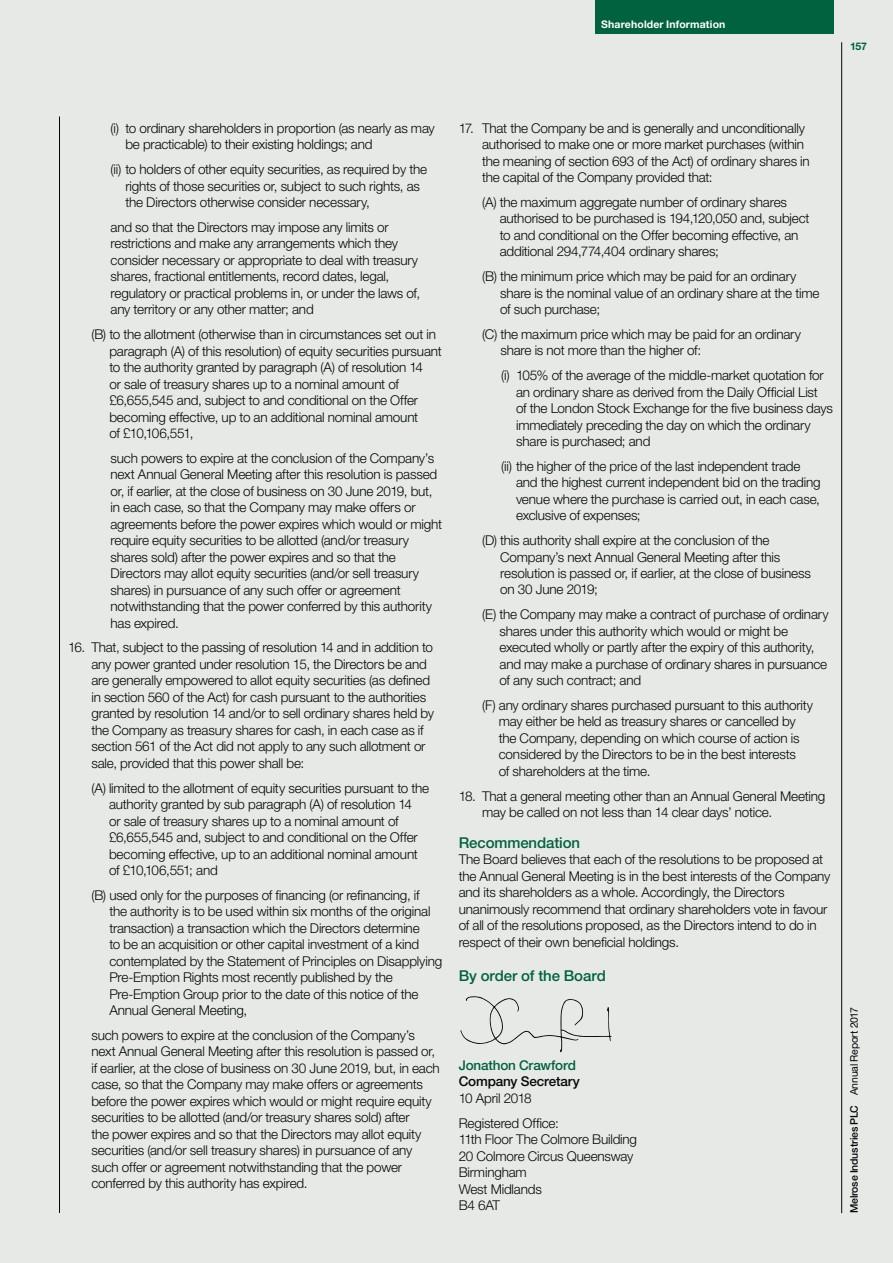
<style>
.page{position:relative;width:893px;height:1263px;background:#e6e9e5}
.page>*{position:absolute;margin:0;border:0;box-sizing:border-box;transform-origin:0 0}
.t1{font:500 15px "Helvetica Neue LT Std";letter-spacing:-.005em;color:#00623f}
.t2{font:300 13.5px/16.5px "Helvetica Neue LT Std";letter-spacing:-.015em;color:#040809}
.t3{font:500 13.5px "Helvetica Neue LT Std";letter-spacing:-.015em;color:#00623f}
.t4{font:500 13.5px "Helvetica Neue LT Std";letter-spacing:-.01em;color:#040809}
.t5{font:500 10.5px "Helvetica Neue LT Std";letter-spacing:-.02em;color:#040809}
.t6{font:700 10.5px "Helvetica Neue LT Std";letter-spacing:.015em;color:#fff}
.t7{font:700 10.5px "Helvetica Neue LT Std";color:#00623f}
.s1{font-weight:400}
</style>
<div class="page">
<hr style="left:59px;top:116px;width:1px;height:1097px;background:#040809">
<svg style="left:460px;top:996px;width:152px;height:56px"></svg>
<div style="left:595px;top:0;width:238px;height:34px;background:#00623f"></div>
<hr style="left:841px;top:42px;width:1px;height:1171px;background:#040809">
<p class="t6" style="left:601px;top:20px;width:126px">Shareholder Information</p>
<p class="t7" style="left:850px;top:42px;width:18px">157</p>
<p class="t2" style="left:125px;top:121px;width:311px;text-indent:-15px">(i) to ordinary shareholders in proportion (as nearly as may be practicable) to their existing holdings; and</p>
<p class="t2" style="left:125px;top:162px;width:303px;text-indent:-15px">(ii) to holders of other equity securities, as required by the rights of those securities or, subject to such rights, as the Directors otherwise consider necessary,</p>
<p class="t2" style="left:111px;top:220px;width:311px">and so that the Directors may impose any limits or restrictions and make any arrangements which they consider necessary or appropriate to deal with treasury shares, fractional entitlements, record dates, legal, regulatory or practical problems in, or under the laws of, any territory or any other matter; and</p>
<p class="t2" style="left:109px;top:327px;width:334px;text-indent:-18px">(B) to the allotment (otherwise than in circumstances set out in paragraph (A) of this resolution) of equity securities pursuant to the authority granted by paragraph (A) of resolution 14<br>or sale of treasury shares up to a nominal amount of £6,655,545 and, subject to and conditional on the Offer becoming effective, up to an additional nominal amount<br>of £10,106,551,</p>
<p class="t2" style="left:111px;top:451px;width:333px">such powers to expire at the conclusion of the Company’s next Annual General Meeting after this resolution is passed or, if earlier, at the close of business on 30 June 2019, but, in each case, so that the Company may make offers or agreements before the power expires which would or might require equity securities to be allotted (and/or treasury shares sold) after the power expires and so that the Directors may allot equity securities (and/or sell treasury shares) in pursuance of any such offer or agreement notwithstanding that the power conferred by this authority has expired.</p>
<p class="t2" style="left:91px;top:641px;width:344px;text-indent:-23px">16. That, subject to the passing of resolution 14 and in addition to any power granted under resolution 15, the Directors be and are generally empowered to allot equity securities (as defined in section 560 of the Act) for cash pursuant to the authorities granted by resolution 14 and/or to sell ordinary shares held by the Company as treasury shares for cash, in each case as if section 561 of the Act did not apply to any such allotment or sale, provided that this power shall be:</p>
<p class="t2" style="left:109px;top:781px;width:322px;text-indent:-18px">(A) limited to the allotment of equity securities pursuant to the authority granted by sub paragraph (A) of resolution 14<br>or sale of treasury shares up to a nominal amount of £6,655,545 and, subject to and conditional on the Offer becoming effective, up to an additional nominal amount of £10,106,551; and</p>
<p class="t2" style="left:109px;top:888px;width:334px;text-indent:-18px">(B) used only for the purposes of financing (or refinancing, if<br>the authority is to be used within six months of the original transaction) a transaction which the Directors determine<br>to be an acquisition or other capital investment of a kind contemplated by the Statement of Principles on Disapplying Pre-Emption Rights most recently published by the Pre-Emption Group prior to the date of this notice of the Annual General Meeting,</p>
<p class="t2" style="left:91px;top:1028px;width:350px">such powers to expire at the conclusion of the Company’s next Annual General Meeting after this resolution is passed or, if earlier, at the close of business on 30 June 2019, but, in each case, so that the Company may make offers or agreements before the power expires which would or might require equity securities to be allotted (and/or treasury shares sold) after<br>the power expires and so that the Directors may allot equity securities (and/or sell treasury shares) in pursuance of any such offer or agreement notwithstanding that the power conferred by this authority has expired.</p>
<p class="t2" style="left:482px;top:121px;width:329px;text-indent:-23px">17. That the Company be and is generally and unconditionally authorised to make one or more market purchases (within the meaning of section 693 of the Act) of ordinary shares in the capital of the Company provided that:</p>
<p class="t2" style="left:500px;top:195px;width:311px;text-indent:-18px">(A) the maximum aggregate number of ordinary shares authorised to be purchased is 194,120,050 and, subject to and conditional on the Offer becoming effective, an additional 294,774,404 ordinary shares;</p>
<p class="t2" style="left:500px;top:269px;width:321px;text-indent:-18px">(B) the minimum price which may be paid for an ordinary share is the nominal value of an ordinary share at the time of such purchase;</p>
<p class="t2" style="left:500px;top:327px;width:302px;text-indent:-18px">(C) the maximum price which may be paid for an ordinary share is not more than the higher of:</p>
<p class="t2" style="left:516px;top:368px;width:318px;text-indent:-15px">(i) 105% of the average of the middle-market quotation for an ordinary share as derived from the Daily Official List<br>of the London Stock Exchange for the five business days immediately preceding the day on which the ordinary share is purchased; and</p>
<p class="t2" style="left:516px;top:459px;width:306px;text-indent:-15px">(ii) the higher of the price of the last independent trade and the highest current independent bid on the trading venue where the purchase is carried out, in each case, exclusive of expenses;</p>
<p class="t2" style="left:500px;top:533px;width:312px;text-indent:-18px">(D) this authority shall expire at the conclusion of the Company’s next Annual General Meeting after this resolution is passed or, if earlier, at the close of business on 30 June 2019;</p>
<p class="t2" style="left:499px;top:607px;width:331px;text-indent:-17px">(E) the Company may make a contract of purchase of ordinary shares under this authority which would or might be executed wholly or partly after the expiry of this authority, and may make a purchase of ordinary shares in pursuance of any such contract; and</p>
<p class="t2" style="left:499px;top:698px;width:316px;text-indent:-17px">(F) any ordinary shares purchased pursuant to this authority may either be held as treasury shares or cancelled by the Company, depending on which course of action is considered by the Directors to be in the best interests<br>of shareholders at the time.</p>
<p class="t2" style="left:482px;top:789px;width:345px;text-indent:-23px">18. That a general meeting other than an Annual General Meeting may be called on not less than 14 clear days’ notice.</p>
<p class="t1" style="left:459px;top:837px;width:123px">Recommendation</p>
<p class="t2" style="left:459px;top:852px;width:373px">The Board believes that each of the resolutions to be proposed at the Annual General Meeting is in the best interests of the Company and its shareholders as a whole. Accordingly, the Directors unanimously recommend that ordinary shareholders vote in favour of all of the resolutions proposed, as the Directors intend to do in respect of their own beneficial holdings.</p>
<p class="t1" style="left:459px;top:970px;width:149px">By order of the Board</p>
<p class="t3" style="left:459px;top:1060px;width:119px">Jonathon Crawford</p>
<p class="t4" style="left:459px;top:1077px;width:123px">Company Secretary</p>
<p class="t2" style="left:459px;top:1087px;width:102px;line-height:24.8px">10 April 2018<br>Registered Office:</p>
<p class="t2" style="left:459px;top:1132px;width:180px">11th Floor The Colmore Building<br>20 Colmore Circus Queensway<br>Birmingham<br>West Midlands<br>B4 6AT</p>
<p class="t5" style="left:850px;top:1213px;width:208px;rotate:-90deg">Melrose Industries PLC <span class="s1">Annual Report 2017</span></p>
</div>
